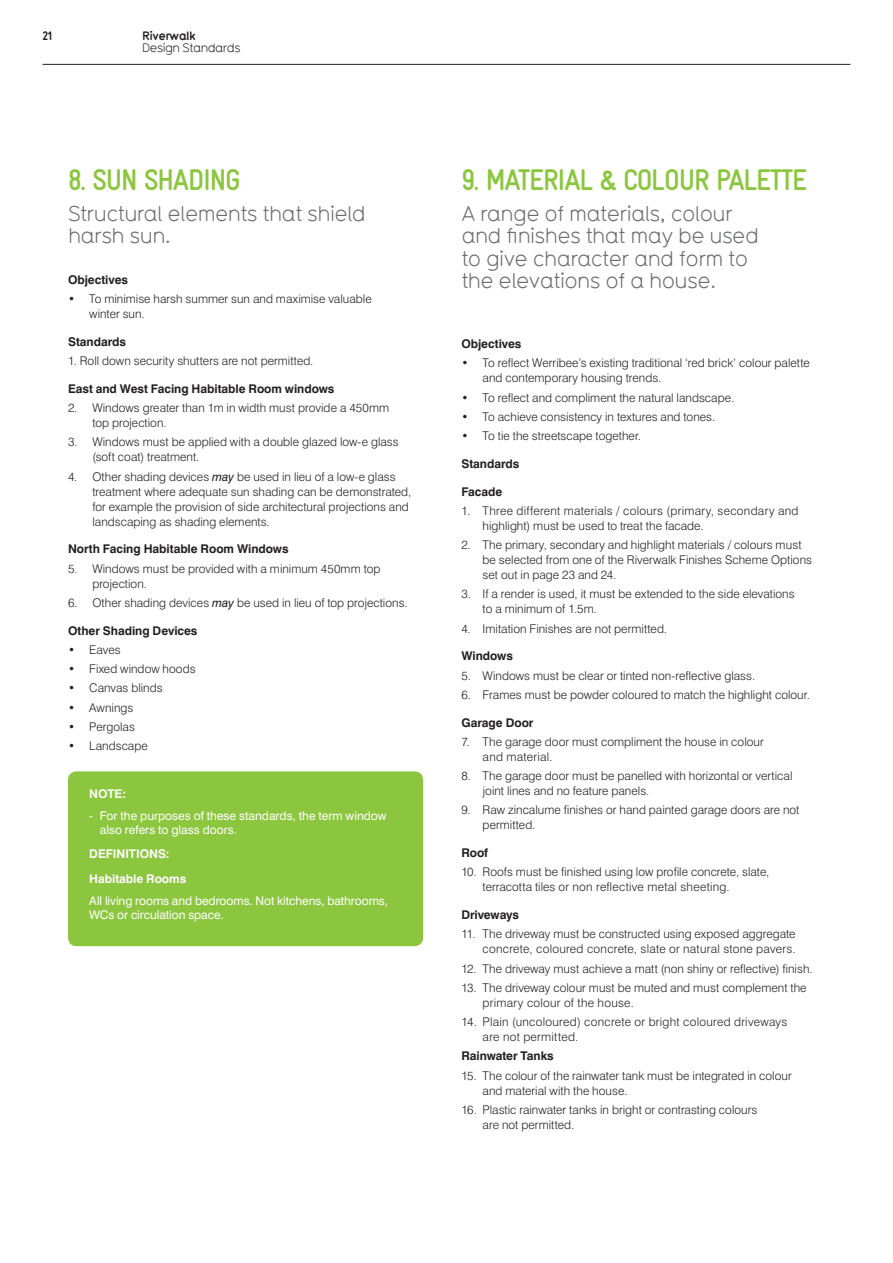
<style>
.page{position:relative;width:893px;height:1263px;background:#fff}
.page>*{position:absolute;margin:0;border:0;box-sizing:border-box;transform-origin:0 0}
._01_Heading_Green{font:700 condensed 30px "Gravur";letter-spacing:-.04em;color:#8bc63e}
._02_Topic_Intro_-_Gr{font:21px/22.5px "Typ 1451";letter-spacing:-.03em;color:#6c6d70}
._03_Body_Copy{font:300 12px/15px "Swiss 721 BT";letter-spacing:.005em;color:#231f20}
._04_1st_Heading{font:700 12px "Swiss 721 BT";letter-spacing:-.005em;color:#231f20}
._05_Annotation{font:12px/13.5px "Swiss 721 BT";color:#fff}
._03_Body_Copy-2{font:300 12px/15px "Swiss 721 BT";letter-spacing:.025em;color:#231f20}
._06_Annotation_Headi{font:700 12px "Swiss 721 BT";letter-spacing:-.005em;color:#fff}
.t1{font:12px "Typ 1451";letter-spacing:-.04em;color:#231f20}
._03_Body_Copy-3{font:700 12px "Swiss 721 BT";letter-spacing:-.005em;color:#231f20}
.t2{font:700 12px "Typ 1451";letter-spacing:-.04em;color:#231f20}
.s1{font-weight:400;font-style:italic}
</style>
<div class="page">
<div style="left:68px;top:771px;width:355px;height:175px;background:#8bc63e;border-radius:9px"></div>
<hr style="left:43px;top:64px;width:807px;height:1px;background:#231f20">
<p class="t2" style="left:43px;top:27px;width:11px">21</p>
<p class="t2" style="left:142px;top:27px;width:55px">Riverwalk</p>
<p class="t1" style="left:142px;top:39px;width:100px">Design Standards</p>
<p class="_01_Heading_Green" style="left:68px;top:163px;width:174px">8. SUN SHADING</p>
<p class="_02_Topic_Intro_-_Gr" style="left:68px;top:201px;width:299px">Structural elements that shield harsh sun.</p>
<p class="_04_1st_Heading" style="left:68px;top:272px;width:62px">Objectives</p>
<p class="_03_Body_Copy" style="left:89px;top:291px;width:284px;text-indent:-21px">• To minimise harsh summer sun and maximise valuable winter sun.</p>
<p class="_04_1st_Heading" style="left:68px;top:334px;width:60px">Standards</p>
<p class="_03_Body_Copy" style="left:68px;top:353px;width:247px">1. Roll down security shutters are not permitted.</p>
<p class="_04_1st_Heading" style="left:68px;top:381px;width:268px">East and West Facing Habitable Room windows</p>
<p class="_03_Body_Copy" style="left:92px;top:400px;width:298px;text-indent:-24px">2. Windows greater than 1m in width must provide a 450mm top projection.</p>
<p class="_03_Body_Copy" style="left:92px;top:434px;width:308px;text-indent:-24px">3. Windows must be applied with a double glazed low-e glass (soft coat) treatment.</p>
<p class="_03_Body_Copy" style="left:92px;top:469px;width:320px;text-indent:-24px">4. Other shading devices <span class="s1">may</span> be used in lieu of a low-e glass treatment where adequate sun shading can be demonstrated, for example the provision of side architectural projections and landscaping as shading elements.</p>
<p class="_04_1st_Heading" style="left:68px;top:542px;width:222px">North Facing Habitable Room Windows</p>
<p class="_03_Body_Copy" style="left:92px;top:561px;width:290px;text-indent:-24px">5. Windows must be provided with a minimum 450mm top projection.</p>
<p class="_03_Body_Copy" style="left:68px;top:595px;width:341px">6. Other shading devices <span class="s1">may</span> be used in lieu of top projections.</p>
<p class="_04_1st_Heading" style="left:68px;top:623px;width:131px">Other Shading Devices</p>
<p class="_03_Body_Copy" style="left:68px;top:642px;width:54px">• Eaves</p>
<p class="_03_Body_Copy" style="left:68px;top:661px;width:129px">• Fixed window hoods</p>
<p class="_03_Body_Copy" style="left:68px;top:680px;width:96px">• Canvas blinds</p>
<p class="_03_Body_Copy" style="left:68px;top:700px;width:67px">• Awnings</p>
<p class="_03_Body_Copy" style="left:68px;top:719px;width:68px">• Pergolas</p>
<p class="_03_Body_Copy" style="left:68px;top:738px;width:81px">• Landscape</p>
<p class="_06_Annotation_Headi" style="left:89px;top:786px;width:38px">NOTE:</p>
<p class="_05_Annotation" style="left:100px;top:809px;width:288px;text-indent:-10px">- For the purposes of these standards, the term window also refers to glass doors.</p>
<p class="_06_Annotation_Headi" style="left:89px;top:847px;width:82px">DEFINITIONS:</p>
<p class="_06_Annotation_Headi" style="left:89px;top:871px;width:98px">Habitable Rooms</p>
<p class="_05_Annotation" style="left:89px;top:894px;width:300px">All living rooms and bedrooms. Not kitchens, bathrooms,<br>WCs or circulation space.</p>
<p class="_01_Heading_Green" style="left:461px;top:163px;width:347px">9. MATERIAL &amp; COLOUR PALETTE</p>
<p class="_02_Topic_Intro_-_Gr" style="left:461px;top:201px;width:299px">A range of materials, colour and finishes that may be used to give character and form to the elevations of a house.</p>
<p class="_04_1st_Heading" style="left:461px;top:336px;width:61px">Objectives</p>
<p class="_03_Body_Copy" style="left:483px;top:355px;width:329px;text-indent:-21px">• To reflect Werribee’s existing traditional ‘red brick’ colour palette and contemporary housing trends.</p>
<p class="_03_Body_Copy" style="left:461px;top:390px;width:274px">• To reflect and compliment the natural landscape.</p>
<p class="_03_Body_Copy" style="left:461px;top:409px;width:255px">• To achieve consistency in textures and tones.</p>
<p class="_03_Body_Copy" style="left:461px;top:428px;width:181px">• To tie the streetscape together.</p>
<p class="_04_1st_Heading" style="left:461px;top:456px;width:60px">Standards</p>
<p class="_04_1st_Heading" style="left:461px;top:484px;width:43px">Facade</p>
<p class="_03_Body_Copy" style="left:483px;top:503px;width:317px;text-indent:-21px">1. Three different materials / colours (primary, secondary and highlight) must be used to treat the facade.</p>
<p class="_03_Body_Copy" style="left:483px;top:537px;width:331px;text-indent:-21px">2. The primary, secondary and highlight materials / colours must be selected from one of the Riverwalk Finishes Scheme Options set out in page 23 and 24.</p>
<p class="_03_Body_Copy" style="left:483px;top:586px;width:313px;text-indent:-21px">3. If a render is used, it must be extended to the side elevations to a minimum of 1.5m.</p>
<p class="_03_Body_Copy" style="left:461px;top:621px;width:207px">4. Imitation Finishes are not permitted.</p>
<p class="_04_1st_Heading" style="left:461px;top:649px;width:53px">Windows</p>
<p class="_03_Body_Copy" style="left:461px;top:668px;width:295px">5. Windows must be clear or tinted non-reflective glass.</p>
<p class="_03_Body_Copy" style="left:461px;top:687px;width:350px">6. Frames must be powder coloured to match the highlight colour.</p>
<p class="_04_1st_Heading" style="left:461px;top:715px;width:74px">Garage Door</p>
<p class="_03_Body_Copy" style="left:483px;top:734px;width:283px;text-indent:-21px">7. The garage door must compliment the house in colour and material.</p>
<p class="_03_Body_Copy" style="left:483px;top:768px;width:311px;text-indent:-21px">8. The garage door must be panelled with horizontal or vertical joint lines and no feature panels.</p>
<p class="_03_Body_Copy" style="left:483px;top:802px;width:318px;text-indent:-21px">9. Raw zincalume finishes or hand painted garage doors are not permitted.</p>
<p class="_04_1st_Heading" style="left:461px;top:845px;width:28px">Roof</p>
<p class="_03_Body_Copy" style="left:483px;top:864px;width:288px;text-indent:-21px">10. Roofs must be finished using low profile concrete, slate, terracotta tiles or non reflective metal sheeting.</p>
<p class="_04_1st_Heading" style="left:461px;top:907px;width:59px">Driveways</p>
<p class="_03_Body_Copy" style="left:461px;top:926px;width:336px;text-align:right">11. The driveway must be constructed using exposed aggregate concrete, coloured concrete, slate or natural stone pavers.</p>
<p class="_03_Body_Copy" style="left:461px;top:961px;width:353px">12. The driveway must achieve a matt (non shiny or reflective) finish.</p>
<p class="_03_Body_Copy" style="left:483px;top:980px;width:326px;text-indent:-21px">13. The driveway colour must be muted and must complement the primary colour of the house.</p>
<p class="_03_Body_Copy-2" style="left:483px;top:1014px;width:306px;text-indent:-21px">14. Plain (uncoloured) concrete or bright coloured driveways are not permitted.</p>
<p class="_03_Body_Copy-3" style="left:461px;top:1049px;width:94px">Rainwater Tanks</p>
<p class="_03_Body_Copy" style="left:483px;top:1068px;width:311px;text-indent:-21px">15. The colour of the rainwater tank must be integrated in colour and material with the house.</p>
<p class="_03_Body_Copy" style="left:483px;top:1102px;width:276px;text-indent:-21px">16. Plastic rainwater tanks in bright or contrasting colours are not permitted.</p>
</div>
